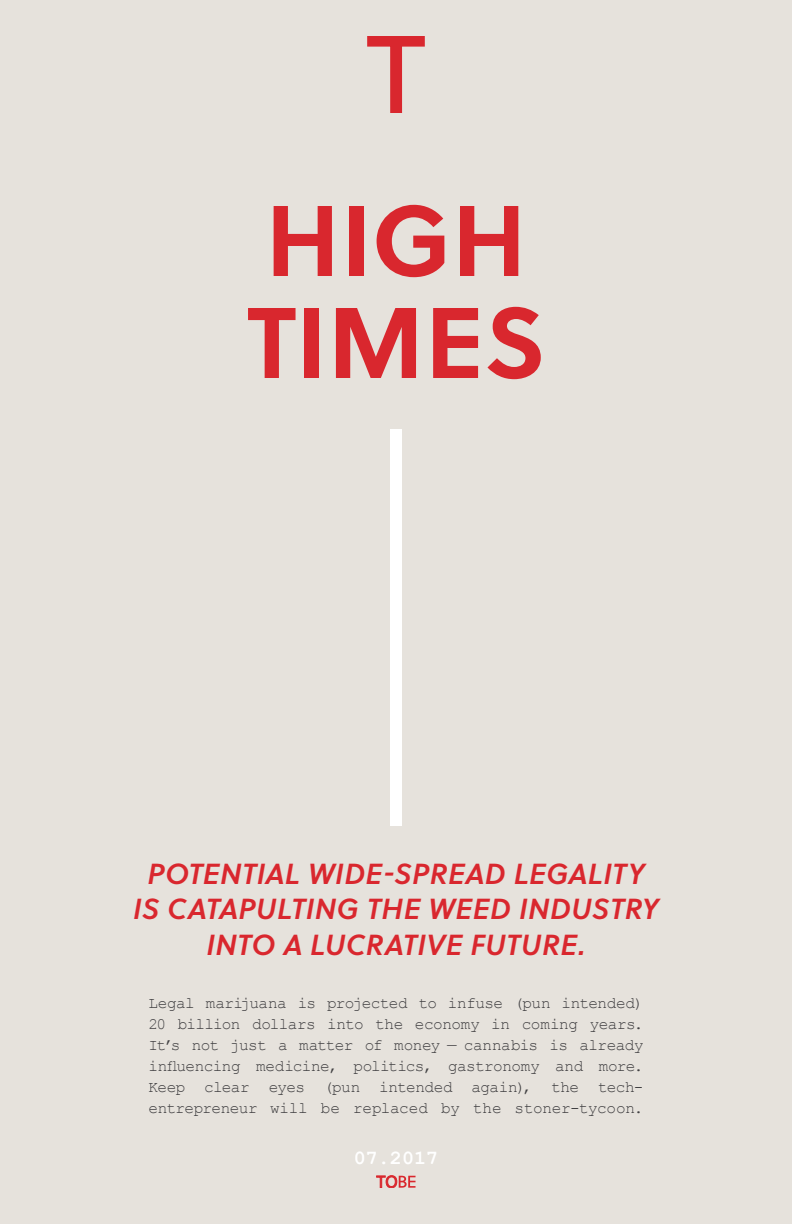
<style>
.page{position:relative;width:792px;height:1224px;background:#e6e2dc}
.page>*{position:absolute;margin:0;border:0;box-sizing:border-box;transform-origin:0 0}
.t1{font:700 100px/102px "Soleil";letter-spacing:.01em;color:#d9272e}
.t2{font:italic 29px/35.4px "Soleil Sb";letter-spacing:.01em;color:#d9272e;text-align:center}
.t3{font:700 20.1px "Courier New";color:#fff}
.t4{font:16px/21px "Courier New";letter-spacing:-.02em;color:#414042;text-align:justify}
</style>
<div class="page">
<svg style="left:367px;top:36px;width:58px;height:77px"></svg>
<div style="left:390px;top:429px;width:12px;height:396px;background:#fff"></div>
<svg style="left:376px;top:1175px;width:40px;height:13px"></svg>
<h1 class="t1" style="left:247px;top:185px;width:299px">HIGH<br>TIMES</h1>
<h2 class="t2" style="left:133px;top:855px;width:527px">POTENTIAL WIDE-SPREAD LEGALITY<br>IS CATAPULTING THE WEED INDUSTRY<br>INTO A LUCRATIVE FUTURE.</h2>
<p class="t4" style="left:148px;top:992px;width:497px">Legal marijuana is projected to infuse (pun intended)<br>20 billion dollars into the economy in coming years.<br>It’s not just a matter of money — cannabis is already influencing medicine, politics, gastronomy and more.<br>Keep clear eyes (pun intended again), the tech&shy;entrepreneur will be replaced by the stoner-tycoon.</p>
<p class="t3" style="left:354px;top:1145px;width:86px">07.2017</p>
</div>
